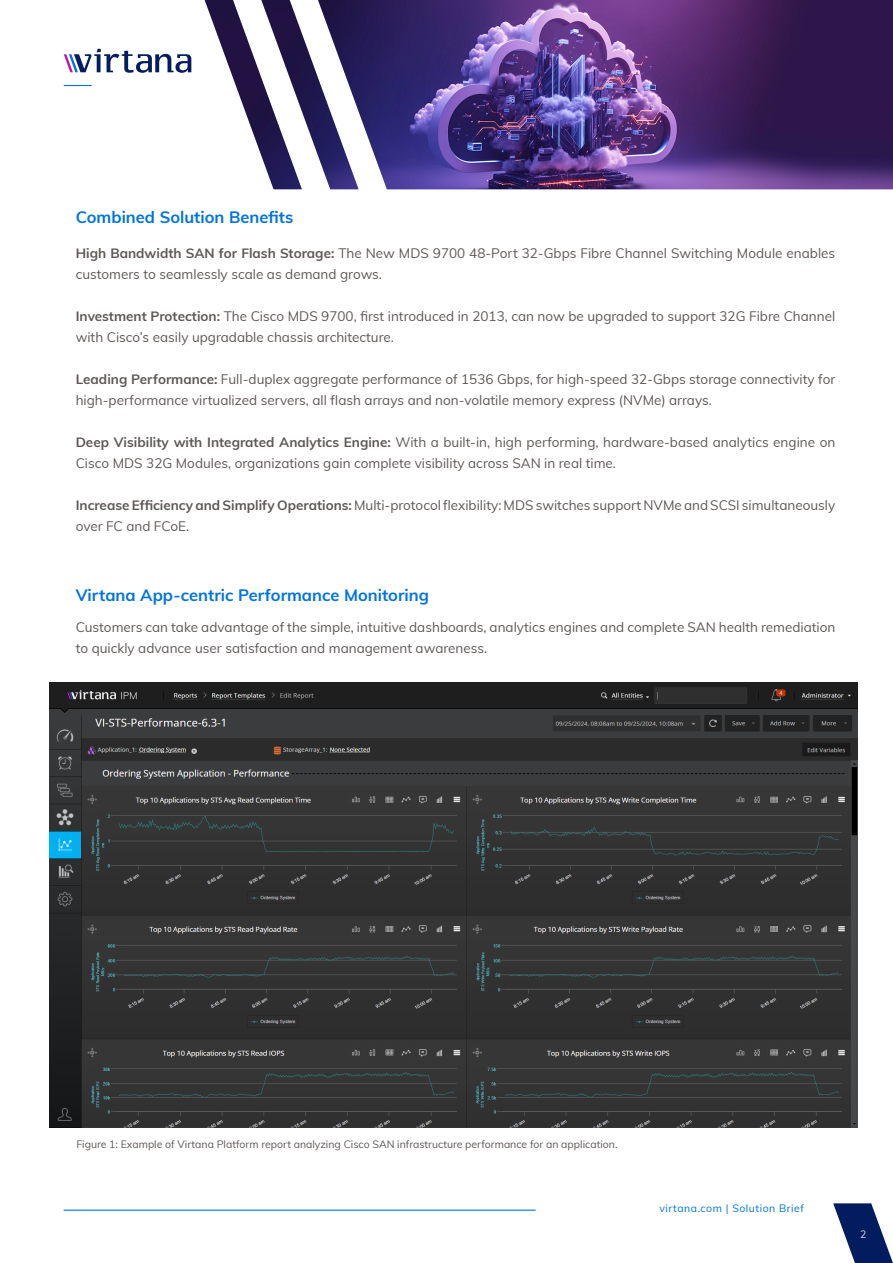
<style>
.page{position:relative;width:893px;height:1263px;background:#fff}
.page>*{position:absolute;margin:0;border:0;box-sizing:border-box;transform-origin:0 0}
.Section_Heading{font:700 16.5px "Muli";color:#0073dd}
.Body_Copy{font:13.5px/21px "Muli";color:#5d5856}
.Body_Copy-2{font:10.5px "Muli";color:#5d5856}
.t1{font:10.5px "Muli";letter-spacing:.05em;color:#0073dd}
.t2{font:10.5px "Muli";color:#d2dae7}
.s1{font-weight:700}
</style>
<div class="page">
<hr style="left:64px;top:1209px;width:472px;height:2px;background:#0073dd">
<svg style="left:833px;top:1203px;width:60px;height:60px"></svg>
<svg style="left:64px;top:49px;width:127px;height:24px"></svg>
<svg style="left:64px;top:85px;width:28px;height:1px"></svg>
<img style="left:205px;top:0;width:688px;height:189px">
<img style="left:50px;top:682px;width:808px;height:446px">
<p class="Section_Heading" style="left:76px;top:205px;width:219px">Combined Solution Benefits</p>
<p class="Body_Copy" style="left:76px;top:242px;width:761px"><span class="s1">High Bandwidth SAN for Flash Storage:</span> The New MDS 9700 48-Port 32-Gbps Fibre Channel Switching Module enables customers to seamlessly scale as demand grows.</p>
<p class="Body_Copy" style="left:76px;top:305px;width:761px"><span class="s1">Investment Protection:</span> The Cisco MDS 9700, first introduced in 2013, can now be upgraded to support 32G Fibre Channel with Cisco’s easily upgradable chassis architecture.</p>
<p class="Body_Copy" style="left:76px;top:368px;width:761px"><span class="s1">Leading Performance:</span> Full-duplex aggregate performance of 1536 Gbps, for high-speed 32-Gbps storage connectivity for high-performance virtualized servers, all flash arrays and non-volatile memory express (NVMe) arrays.</p>
<p class="Body_Copy" style="left:76px;top:431px;width:761px"><span class="s1">Deep Visibility with Integrated Analytics Engine:</span> With a built-in, high performing, hardware-based analytics engine on<br>Cisco MDS 32G Modules, organizations gain complete visibility across SAN in real time.</p>
<p class="Body_Copy" style="left:76px;top:494px;width:761px"><span class="s1">Increase Efficiency and Simplify Operations:</span> Multi-protocol flexibility: MDS switches support NVMe and SCSI simultaneously over FC and FCoE.</p>
<p class="Section_Heading" style="left:76px;top:583px;width:355px">Virtana App-centric Performance Monitoring</p>
<p class="Body_Copy" style="left:76px;top:616px;width:761px">Customers can take advantage of the simple, intuitive dashboards, analytics engines and complete SAN health remediation to quickly advance user satisfaction and management awareness.</p>
<p class="Body_Copy-2" style="left:76px;top:1136px;width:543px">Figure 1: Example of Virtana Platform report analyzing Cisco SAN infrastructure performance for an application.</p>
<p class="t1" style="left:659px;top:1201px;width:146px">virtana.com | Solution Brief</p>
<p class="t2" style="left:860px;top:1227px;width:8px">2</p>
</div>
